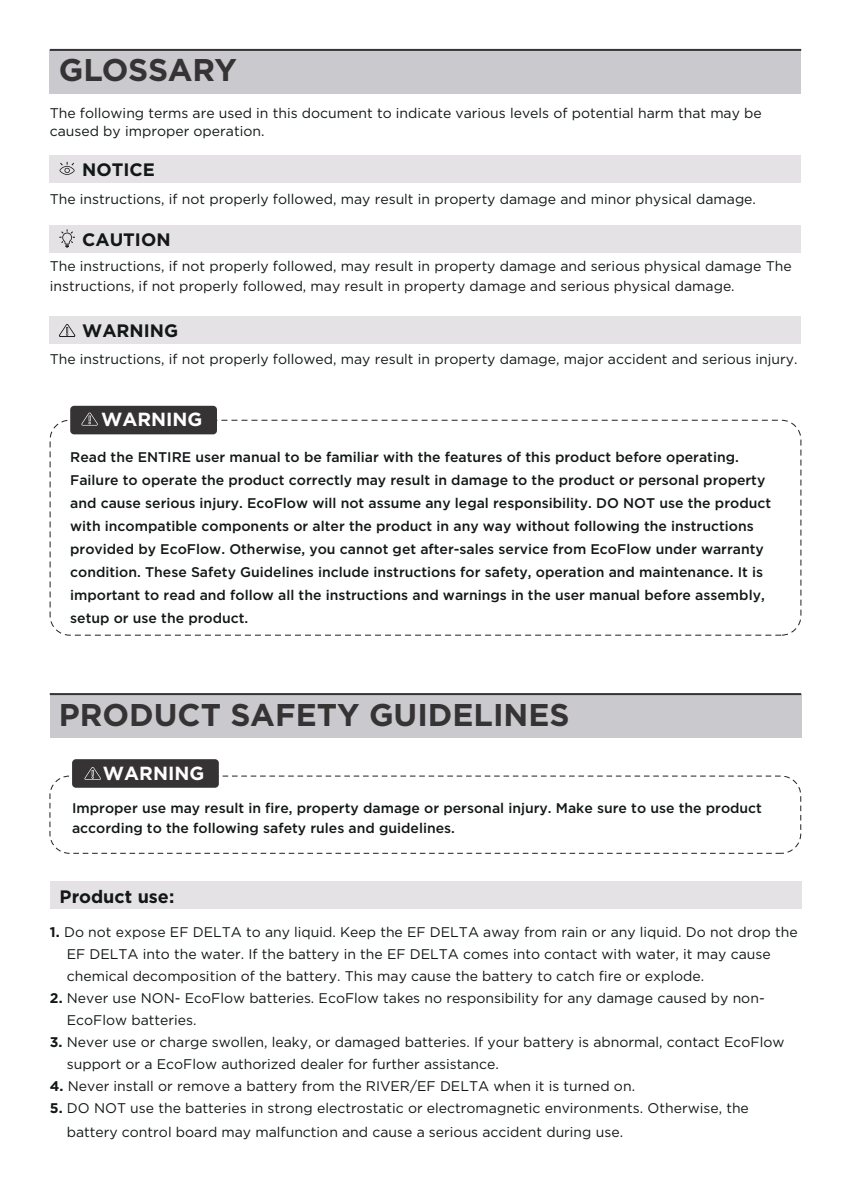
<style>
.page{position:relative;width:851px;height:1191px;background:#fff}
.page>*{position:absolute;margin:0;border:0;box-sizing:border-box;transform-origin:0 0}
.t1{font:700 31.4px "Gotham";color:#363335}
.t2{font:700 19px "Gotham";color:#fff}
.t3{font:700 18px "Gotham";color:#121717}
.t4{font:14px/22px "Gotham";color:#121717}
.t5{font:500 14px/23px "Gotham";color:#121717}
.s1{font-weight:700}
</style>
<div class="page">
<div style="left:50px;top:50px;width:751px;height:43px;background:#cac9cd"></div>
<div style="left:50px;top:155px;width:751px;height:27px;background:#e5e2e5"></div>
<div style="left:50px;top:694px;width:751px;height:43px;background:#cac9cd"></div>
<div style="left:50px;top:775px;width:751px;height:78px;border:1px dashed #241f1f;border-radius:20px"></div>
<div style="left:72px;top:759px;width:147px;height:28px;background:#363335;border-radius:4px"></div>
<svg style="left:84px;top:767px;width:17px;height:13px"></svg>
<div style="left:50px;top:420px;width:751px;height:215px;border:1px dashed #241f1f;border-radius:20px"></div>
<div style="left:70px;top:406px;width:147px;height:28px;background:#363335;border-radius:4px"></div>
<svg style="left:81px;top:412px;width:17px;height:13px"></svg>
<div style="left:50px;top:225px;width:751px;height:27px;background:#e5e2e5"></div>
<div style="left:50px;top:316px;width:751px;height:27px;background:#e5e2e5"></div>
<div style="left:50px;top:881px;width:751px;height:28px;background:#e5e2e5"></div>
<svg style="left:59px;top:229px;width:16px;height:19px"></svg>
<svg style="left:59px;top:324px;width:16px;height:13px"></svg>
<hr style="left:50px;top:49px;width:751px;height:2px;background:#363335">
<hr style="left:50px;top:693px;width:751px;height:2px;background:#363335">
<svg style="left:60px;top:162px;width:15px;height:13px"></svg>
<h1 class="t1" style="left:59px;top:49px;width:179px">GLOSSARY</h1>
<p class="t4" style="left:50px;top:103px;width:713px;line-height:18px">The following terms are used in this document to indicate various levels of potential harm that may be caused by improper operation.</p>
<p class="t3" style="left:82px;top:157px;width:74px">NOTICE</p>
<p class="t4" style="left:50px;top:188px;width:707px">The instructions, if not properly followed, may result in property damage and minor physical damage.</p>
<p class="t3" style="left:82px;top:227px;width:90px">CAUTION</p>
<p class="t4" style="left:50px;top:255px;width:743px;line-height:20px">The instructions, if not properly followed, may result in property damage and serious physical damage The instructions, if not properly followed, may result in property damage and serious physical damage.</p>
<p class="t3" style="left:82px;top:318px;width:98px">WARNING</p>
<p class="t4" style="left:50px;top:347px;width:749px">The instructions, if not properly followed, may result in property damage, major accident and serious injury.</p>
<h2 class="t2" style="left:101px;top:407px;width:103px">WARNING</h2>
<p class="t5" style="left:70px;top:445px;width:702px">Read the ENTIRE user manual to be familiar with the features of this product before operating.<br>Failure to operate the product correctly may result in damage to the product or personal property and cause serious injury. EcoFlow will not assume any legal responsibility. DO NOT use the product with incompatible components or alter the product in any way without following the instructions provided by EcoFlow. Otherwise, you cannot get after-sales service from EcoFlow under warranty condition. These Safety Guidelines include instructions for safety, operation and maintenance. It is important to read and follow all the instructions and warnings in the user manual before assembly, setup or use the product.</p>
<h1 class="t1" style="left:59px;top:694px;width:512px">PRODUCT SAFETY GUIDELINES</h1>
<h2 class="t2" style="left:103px;top:760px;width:103px">WARNING</h2>
<p class="t5" style="left:72px;top:797px;width:691px;line-height:20px">Improper use may result in fire, property damage or personal injury. Make sure to use the product according to the following safety rules and guidelines.</p>
<p class="t3" style="left:60px;top:884px;width:116px">Product use:</p>
<p class="t4" style="left:67px;top:920px;width:732px;text-indent:-17px"><span class="s1">1.</span> Do not expose EF DELTA to any liquid. Keep the EF DELTA away from rain or any liquid. Do not drop the<br>EF DELTA into the water. If the battery in the EF DELTA comes into contact with water, it may cause chemical decomposition of the battery. This may cause the battery to catch fire or explode.</p>
<p class="t4" style="left:67px;top:986px;width:699px;text-indent:-17px"><span class="s1">2.</span> Never use NON- EcoFlow batteries. EcoFlow takes no responsibility for any damage caused by non-<br>EcoFlow batteries.</p>
<p class="t4" style="left:67px;top:1030px;width:719px;text-indent:-17px"><span class="s1">3.</span> Never use or charge swollen, leaky, or damaged batteries. If your battery is abnormal, contact EcoFlow support or a EcoFlow authorized dealer for further assistance.</p>
<p class="t4" style="left:50px;top:1074px;width:586px"><span class="s1">4.</span> Never install or remove a battery from the RIVER/EF DELTA when it is turned on.</p>
<p class="t4" style="left:67px;top:1095px;width:683px;line-height:24px;text-indent:-17px"><span class="s1">5.</span> DO NOT use the batteries in strong electrostatic or electromagnetic environments. Otherwise, the battery control board may malfunction and cause a serious accident during use.</p>
</div>
